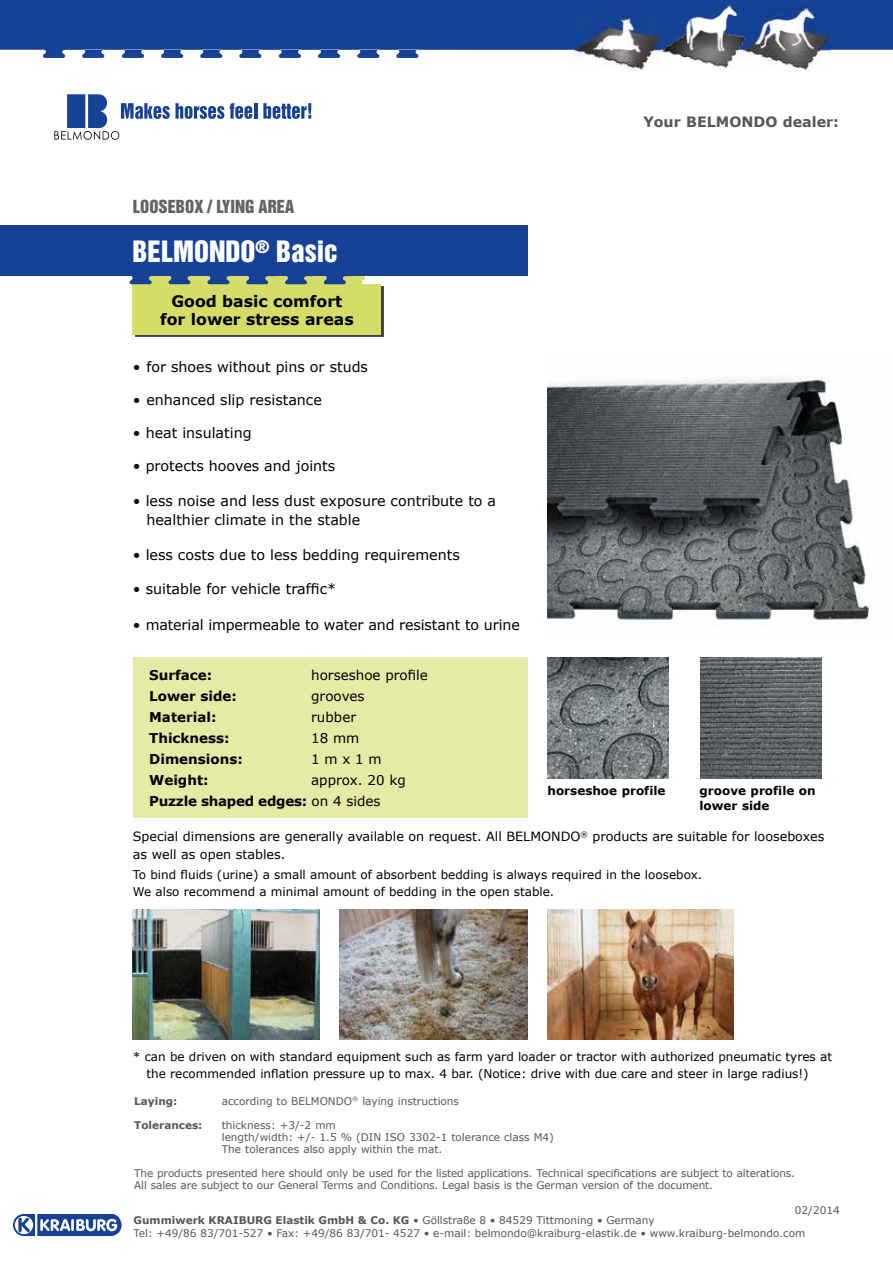
<style>
.page{position:relative;width:893px;height:1263px;background:#fff}
.page>*{position:absolute;margin:0;border:0;box-sizing:border-box;transform-origin:0 0}
.t1{font:27px "Helvetica Inserat LT";color:#fff}
.t2{font:16.5px "Helvetica Inserat LT";color:#646363}
.t3{font:700 15.75px/18px "Verdana";color:#000;text-align:center}
.t4{font:14.25px/18.8px "Verdana";color:#000}
.t5{font:700 14.25px "Verdana";color:#575756}
.t6{font:13.5px/21px "Verdana";color:#000}
.t7{font:700 13.5px "Verdana";color:#000}
.t8{font:12.75px/17.2px "Verdana";color:#000}
.t9{font:12px/16.5px "Verdana";color:#000}
.t10{font:700 12px/15px "Verdana";color:#000}
.t11{font:10.5px/12px "Verdana";color:#575756}
.t12{font:700 10.5px "Verdana";color:#575756}
.s1{font-weight:700}
</style>
<div class="page">
<svg style="left:0;top:0;width:893px;height:58px;background:#2c539e"></svg>
<svg style="left:54px;top:94px;width:170px;height:46px"></svg>
<svg style="left:230px;top:103px;width:22px;height:16px"></svg>
<hr style="left:254px;top:103px;width:3px;height:16px;background:#164194">
<svg style="left:263px;top:103px;width:48px;height:16px"></svg>
<svg style="left:12px;top:1213px;width:111px;height:24px"></svg>
<div style="left:0;top:226px;width:528px;height:50px;background:#164194"></div>
<div style="left:135px;top:286px;width:249px;height:50px;background:#000;opacity:.75"></div>
<div style="left:133px;top:284px;width:248px;height:50px;background:#d5dc68"></div>
<svg style="left:130px;top:276px;width:235px;height:8px;background:#789082"></svg>
<div style="left:133px;top:657px;width:395px;height:161px;background:#e5eaa4"></div>
<img style="left:547px;top:376px;width:322px;height:247px">
<img style="left:547px;top:657px;width:122px;height:121px">
<img style="left:700px;top:657px;width:122px;height:121px">
<img style="left:340px;top:910px;width:188px;height:130px">
<img style="left:547px;top:910px;width:187px;height:130px">
<img style="left:133px;top:910px;width:187px;height:130px">
<img style="left:575px;top:15px;width:85px;height:56px">
<img style="left:748px;top:5px;width:83px;height:67px">
<img style="left:660px;top:3px;width:88px;height:65px">
<h2 class="t2" style="left:133px;top:197px;width:163px">LOOSEBOX / LYING AREA</h2>
<h1 class="t1" style="left:133px;top:235px;width:207px">BELMONDO<sup>®</sup> Basic</h1>
<h3 class="t5" style="left:643px;top:111px;width:197px">Your BELMONDO dealer:</h3>
<h3 class="t3" style="left:160px;top:292px;width:195px">Good basic comfort for lower stress areas</h3>
<h3 class="t4" style="left:133px;top:357px;width:237px">• for shoes without pins or studs</h3>
<h3 class="t4" style="left:133px;top:390px;width:190px">• enhanced slip resistance</h3>
<h3 class="t4" style="left:133px;top:423px;width:120px">• heat insulating</h3>
<h3 class="t4" style="left:133px;top:456px;width:204px">• protects hooves and joints</h3>
<h3 class="t4" style="left:146px;top:492px;width:351px;text-indent:-13px">• less noise and less dust exposure contribute to a healthier climate in the stable</h3>
<h3 class="t4" style="left:133px;top:545px;width:328px">• less costs due to less bedding requirements</h3>
<h3 class="t4" style="left:133px;top:579px;width:205px">• suitable for vehicle traffic*</h3>
<h3 class="t4" style="left:133px;top:615px;width:388px">• material impermeable to water and resistant to urine</h3>
<p class="t7" style="left:149px;top:666px;width:64px">Surface:</p>
<p class="t6" style="left:311px;top:664px;width:118px">horseshoe profile</p>
<p class="t7" style="left:149px;top:687px;width:89px">Lower side:</p>
<p class="t6" style="left:311px;top:685px;width:55px">grooves</p>
<p class="t7" style="left:149px;top:708px;width:69px">Material:</p>
<p class="t6" style="left:311px;top:706px;width:46px">rubber</p>
<p class="t7" style="left:149px;top:729px;width:82px">Thickness:</p>
<p class="t6" style="left:311px;top:727px;width:50px">18 mm</p>
<p class="t7" style="left:149px;top:750px;width:95px">Dimensions:</p>
<p class="t6" style="left:311px;top:748px;width:72px">1 m x 1 m</p>
<p class="t7" style="left:149px;top:771px;width:61px">Weight:</p>
<p class="t6" style="left:149px;top:769px;width:258px;text-indent:162px">approx. 20 kg<br><span class="s1">Puzzle shaped edges:</span> on 4 sides</p>
<p class="t10" style="left:547px;top:782px;width:120px">horseshoe profile</p>
<p class="t10" style="left:699px;top:782px;width:118px">groove profile on lower side</p>
<p class="t8" style="left:133px;top:828px;width:693px">Special dimensions are generally available on request. All BELMONDO<sup>®</sup> products are suitable for looseboxes as well as open stables.</p>
<p class="t9" style="left:133px;top:867px;width:571px">To bind fluids (urine) a small amount of absorbent bedding is always required in the loosebox.<br>We also recommend a minimal amount of bedding in the open stable.</p>
<p class="t9" style="left:146px;top:1048px;width:687px;text-indent:-14px">* can be driven on with standard equipment such as farm yard loader or tractor with authorized pneumatic tyres at the recommended inflation pressure up to max. 4 bar. (Notice: drive with due care and steer in large radius!)</p>
<p class="t12" style="left:134px;top:1093px;width:45px">Laying:</p>
<p class="t11" style="left:222px;top:1095px;width:239px">according to BELMONDO<sup>®</sup> laying instructions</p>
<p class="t12" style="left:134px;top:1117px;width:70px">Tolerances:</p>
<p class="t11" style="left:222px;top:1119px;width:334px">thickness: +3/-2 mm<br>length/width: +/- 1.5 % (DIN ISO 3302-1 tolerance class M4)<br>The tolerances also apply within the mat.</p>
<p class="t11" style="left:134px;top:1167px;width:662px">The products presented here should only be used for the listed applications. Technical specifications are subject to alterations.<br>All sales are subject to our General Terms and Conditions. Legal basis is the German version of the document.</p>
<p class="t11" style="left:134px;top:1214px;width:673px;line-height:12.6px"><span class="s1">Gummiwerk KRAIBURG Elastik GmbH &amp; Co. KG</span> • Göllstraße 8 • 84529 Tittmoning • Germany<br>Tel: +49/86 83/701-527 • Fax: +49/86 83/701- 4527 • e-mail: belmondo@kraiburg-elastik.de • www.kraiburg-belmondo.com</p>
<p class="t11" style="left:795px;top:1204px;width:46px">02/2014</p>
</div>
